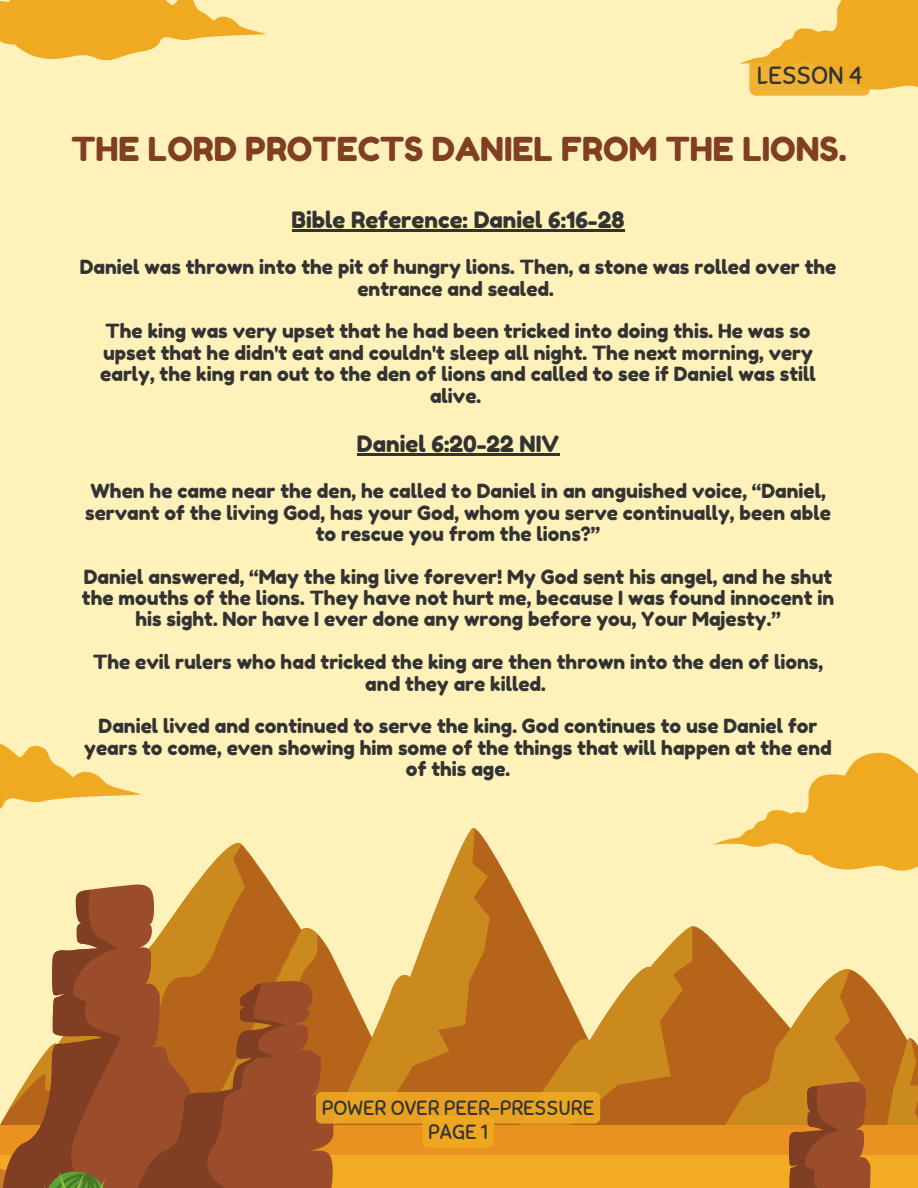
<style>
.page{position:relative;width:918px;height:1188px;background:#fff1ba}
.page>*{position:absolute;margin:0;border:0;box-sizing:border-box;transform-origin:0 0}
.t1{font:33px "Fredoka One";color:#803e22}
.t2{font:24.9px "Sniglet";color:#333}
.t3{font:22.5px "Fredoka One";color:#333}
.t4{font:20.4px "Sniglet";color:#333}
.t5{font:19.5px/21.3px "Fredoka One";color:#333;text-align:center}
</style>
<div class="page">
<svg style="left:504px;top:872px;width:29px;height:253px;fill:#b5641a"></svg>
<svg style="left:692px;top:926px;width:47px;height:199px;background:#bd742d"></svg>
<svg style="left:519px;top:926px;width:173px;height:199px"></svg>
<div style="left:0;top:1125px;width:918px;height:30px;background:#e99220"></div>
<div style="left:0;top:1155px;width:918px;height:33px;background:#f2ab22"></div>
<svg style="left:725px;top:969px;width:193px;height:219px"></svg>
<svg style="left:0;top:743px;width:504px;height:445px"></svg>
<svg style="left:713px;top:752px;width:205px;height:119px"></svg>
<svg style="left:0;top:0;width:267px;height:61px"></svg>
<div style="left:316px;top:1092px;width:284px;height:32px;background:#e8a121;border-radius:6px"></div>
<div style="left:422px;top:1116px;width:72px;height:32px;background:#f0aa22;border-radius:6px"></div>
<hr style="left:292px;top:229px;width:333px;height:3px;background:#333">
<hr style="left:357px;top:453px;width:202px;height:2px;background:#333">
<svg style="left:739px;top:0;width:179px;height:96px"></svg>
<p class="t2" style="left:757px;top:60px;width:107px">LESSON 4</p>
<h2 class="t1" style="left:71px;top:129px;width:777px">THE LORD PROTECTS DANIEL FROM THE LIONS.</h2>
<h1 class="t3" style="left:292px;top:206px;width:334px">Bible Reference: Daniel 6:16-28</h1>
<h3 class="t5" style="left:80px;top:256px;width:758px">Daniel was thrown into the pit of hungry lions. Then, a stone was rolled over the entrance and sealed.</h3>
<p class="t5" style="left:100px;top:321px;width:717px">The king was very upset that he had been tricked into doing this. He was so upset that he didn't eat and couldn't sleep all night. The next morning, very early, the king ran out to the den of lions and called to see if Daniel was still alive.</p>
<p class="t3" style="left:357px;top:430px;width:204px">Daniel 6:20-22 NIV</p>
<h3 class="t5" style="left:85px;top:480px;width:747px">When he came near the den, he called to Daniel in an anguished voice, “Daniel, servant of the living God, has your God, whom you serve continually, been able to rescue you from the lions?”</h3>
<p class="t5" style="left:82px;top:566px;width:754px">Daniel answered, “May the king live forever! My God sent his angel, and he shut the mouths of the lions. They have not hurt me, because I was found innocent in his sight. Nor have I ever done any wrong before you, Your Majesty.”</p>
<p class="t5" style="left:93px;top:651px;width:731px">The evil rulers who had tricked the king are then thrown into the den of lions, and they are killed.</p>
<p class="t5" style="left:84px;top:715px;width:749px">Daniel lived and continued to serve the king. God continues to use Daniel for years to come, even showing him some of the things that will happen at the end of this age.</p>
<p class="t4" style="left:322px;top:1095px;width:274px">POWER OVER PEER-PRESSURE</p>
<p class="t4" style="left:428px;top:1119px;width:61px">PAGE 1</p>
</div>
